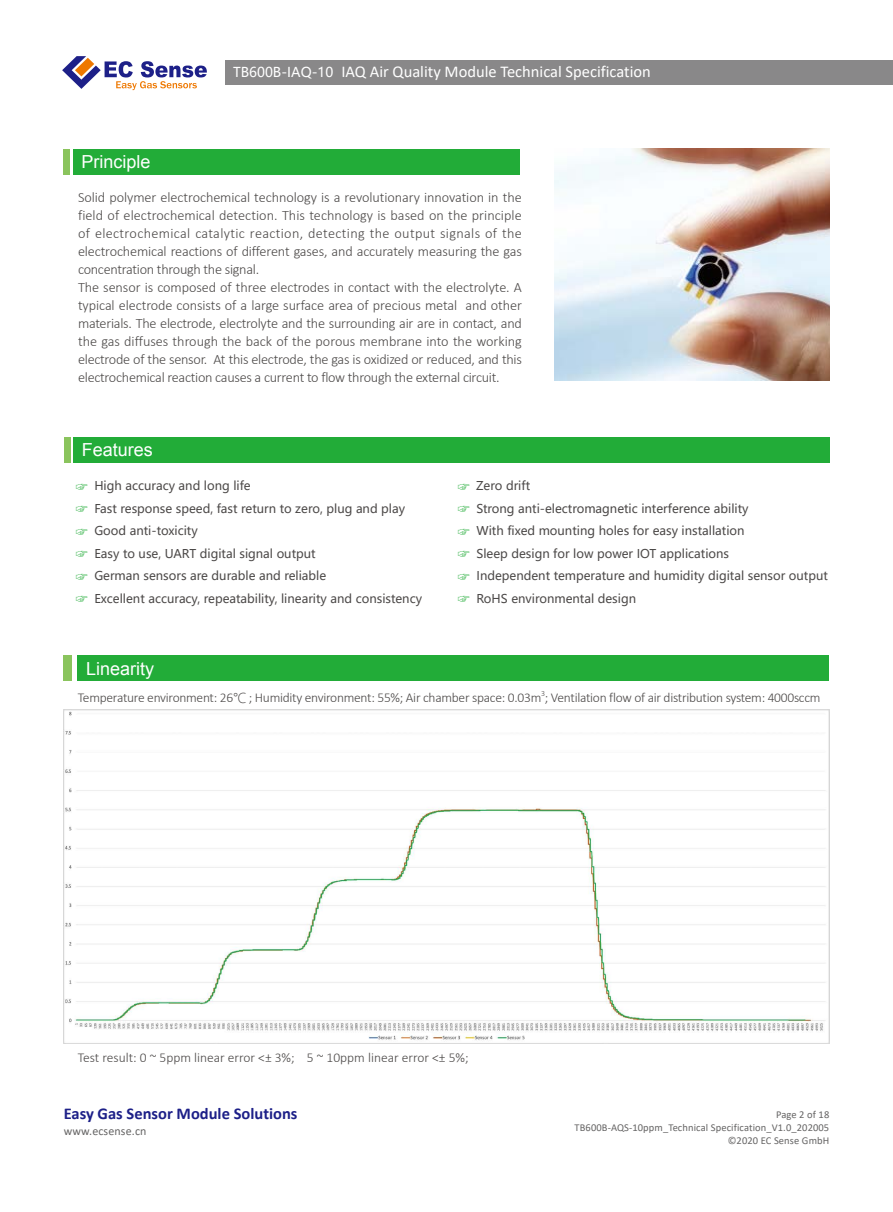
<style>
.page{position:relative;width:893px;height:1212px;background:#fff}
.page>*{position:absolute;margin:0;border:0;box-sizing:border-box;transform-origin:0 0}
.t1{font:18px "Arial";color:#fff}
.t2{font:16.5px "Calibri";color:#fff}
.t3{font:700 16.5px "Calibri";color:#1d2088}
.t4{font:300 14.25px/18px "Calibri";letter-spacing:-.01em;color:#4c4948}
.t5{font:300 13.5px "Calibri";letter-spacing:-.02em;color:#4c4948}
.t6{font:300 13.5px "Calibri";color:#4c4948}
.t7{font:12px/22.5px "Microsoft Ya Hei UI";color:#4c4948}
.t8{font:12px "Calibri";letter-spacing:.01em;color:#656464}
.t9{font:10.5px/13.2px "Calibri";letter-spacing:.01em;color:#656464;text-align:right}
.t10{font:300 7.8px "Calibri";color:#4c4948}
.s1{font-family:"Microsoft Ya Hei";font-size:13.5px}
.s2{font-family:"Koz Min Pr 6 N";color:#22ac38}
.s3{font-family:"Microsoft Ya Hei UI Light";font-weight:400}
</style>
<div class="page">
<div style="left:225px;top:60px;width:668px;height:24px;background:#898889"></div>
<svg style="left:62px;top:56px;width:145px;height:34px"></svg>
<div style="left:73px;top:437px;width:756px;height:25px;background:#22ac38"></div>
<div style="left:64px;top:437px;width:7px;height:25px;background:#8ac45d"></div>
<div style="left:73px;top:149px;width:447px;height:25px;background:#22ac38"></div>
<div style="left:64px;top:149px;width:6px;height:25px;background:#8ac45d"></div>
<img style="left:554px;top:149px;width:275px;height:232px">
<div style="left:78px;top:655px;width:751px;height:26px;background:#22ac38"></div>
<div style="left:64px;top:655px;width:8px;height:26px;background:#8ac45d"></div>
<img style="left:64px;top:710px;width:765px;height:333px">
<p class="t1" style="left:82px;top:150px;width:71px">Principle</p>
<p class="t2" style="left:233px;top:61px;width:419px"><span class="s1">TB600B-IAQ-10</span> IAQ Air Quality Module Technical Specification</p>
<p class="t4" style="left:78px;top:188px;width:445px">Solid polymer electrochemical technology is a revolutionary innovation in the field of electrochemical detection. This technology is based on the principle of electrochemical catalytic reaction, detecting the output signals of the electrochemical reactions of different gases, and accurately measuring the gas concentration through the signal.<br>The sensor is composed of three electrodes in contact with the electrolyte. A typical electrode consists of a large surface area of precious metal and other materials. The electrode, electrolyte and the surrounding air are in contact, and the gas diffuses through the back of the porous membrane into the working electrode of the sensor. At this electrode, the gas is oxidized or reduced, and this electrochemical reaction causes a current to flow through the external circuit.</p>
<p class="t1" style="left:82px;top:438px;width:73px">Features</p>
<p class="t7" style="left:76px;top:474px;width:348px"><span class="s2">☞</span> High accuracy and long life<br><span class="s2">☞</span> Fast response speed, fast return to zero, plug and play<br><span class="s2">☞</span> Good anti-toxicity<br><span class="s2">☞</span> Easy to use, UART digital signal output<br><span class="s2">☞</span> German sensors are durable and reliable<br><span class="s2">☞</span> Excellent accuracy, repeatability, linearity and consistency</p>
<p class="t7" style="left:458px;top:474px;width:372px"><span class="s2">☞</span> Zero drift<br><span class="s2">☞</span> Strong anti-electromagnetic interference ability<br><span class="s2">☞</span> With fixed mounting holes for easy installation<br><span class="s2">☞</span> Sleep design for low power IOT applications<br><span class="s2">☞</span> Independent temperature and humidity digital sensor output <span class="s2">☞</span> RoHS environmental design</p>
<p class="t1" style="left:86px;top:656px;width:70px">Linearity</p>
<p class="t10" style="left:541px;top:688px;width:5px">3</p>
<p class="t5" style="left:78px;top:689px;width:744px">Temperature environment: 26<span class="s3">℃</span> ; Humidity environment: 55%; Air chamber space: 0.03m ; Ventilation flow of air distribution system: 4000sccm</p>
<p class="t6" style="left:78px;top:1049px;width:392px">Test result: 0 ~ 5ppm linear error &lt;± 3%; 5 ~ 10ppm linear error &lt;± 5%;</p>
<p class="t3" style="left:64px;top:1102px;width:235px">Easy Gas Sensor Module Solutions</p>
<p class="t8" style="left:64px;top:1123px;width:84px">www.ecsense.cn</p>
<p class="t9" style="left:575px;top:1107px;width:256px">Page 2 of 18<br>TB600B-AQS-10ppm_Technical Specification_V1.0_202005 ©2020 EC Sense GmbH</p>
</div>
